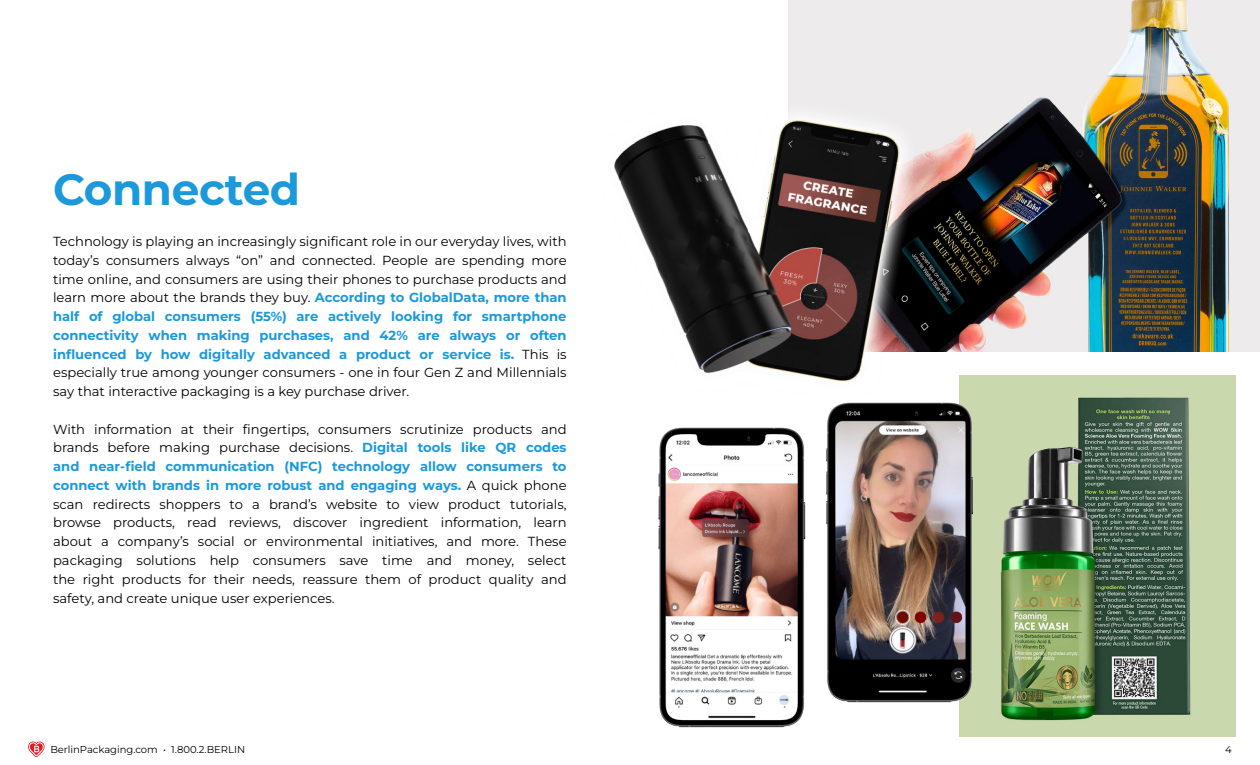
<style>
.page{position:relative;width:1260px;height:765px;background:#fff}
.page>*{position:absolute;margin:0;border:0;box-sizing:border-box;transform-origin:0 0}
.t1{font:700 43.75px "Montserrat";letter-spacing:-.01em;color:#1c99db}
.t2{font:13.12px/18.8px "Montserrat";color:#000;text-align:justify}
.t3{font:10px "Montserrat";color:#000}
.s1{font-weight:700;color:#1c99db}
</style>
<div class="page">
<svg style="left:28px;top:741px;width:17px;height:16px"></svg>
<img style="left:788px;top:0;width:472px;height:352px">
<img style="left:614px;top:100px;width:298px;height:282px">
<img style="left:959px;top:376px;width:277px;height:361px">
<img style="left:658px;top:427px;width:148px;height:301px">
<img style="left:826px;top:392px;width:153px;height:320px">
<h1 class="t1" style="left:53px;top:158px;width:249px">Connected</h1>
<p class="t2" style="left:53px;top:232px;width:515px">Technology is playing an increasingly significant role in our everyday lives, with today’s consumers always “on” and connected. People are spending more time online, and consumers are using their phones to purchase products and learn more about the brands they buy. <span class="s1">According to GlobalData, more than half of global consumers (55%) are actively looking for smartphone connectivity when making purchases, and 42% are always or often influenced by how digitally advanced a product or service is.</span> This is especially true among younger consumers - one in four Gen Z and Millennials say that interactive packaging is a key purchase driver.</p>
<p class="t2" style="left:53px;top:419px;width:515px">With information at their fingertips, consumers scrutinize products and brands before making purchase decisions. <span class="s1">Digital tools like QR codes and near-field communication (NFC) technology allow consumers to connect with brands in more robust and engaging ways.</span> A quick phone scan redirects shoppers to a brand’s website to view product tutorials, browse products, read reviews, discover ingredient information, learn about a company’s social or environmental initiatives, and more. These packaging solutions help consumers save time and money, select the right products for their needs, reassure them of product quality and safety, and create unique user experiences.</p>
<p class="t3" style="left:50px;top:742px;width:196px">BerlinPackaging.com • 1.800.2.BERLIN</p>
<p class="t3" style="left:1225px;top:742px;width:8px">4</p>
</div>
